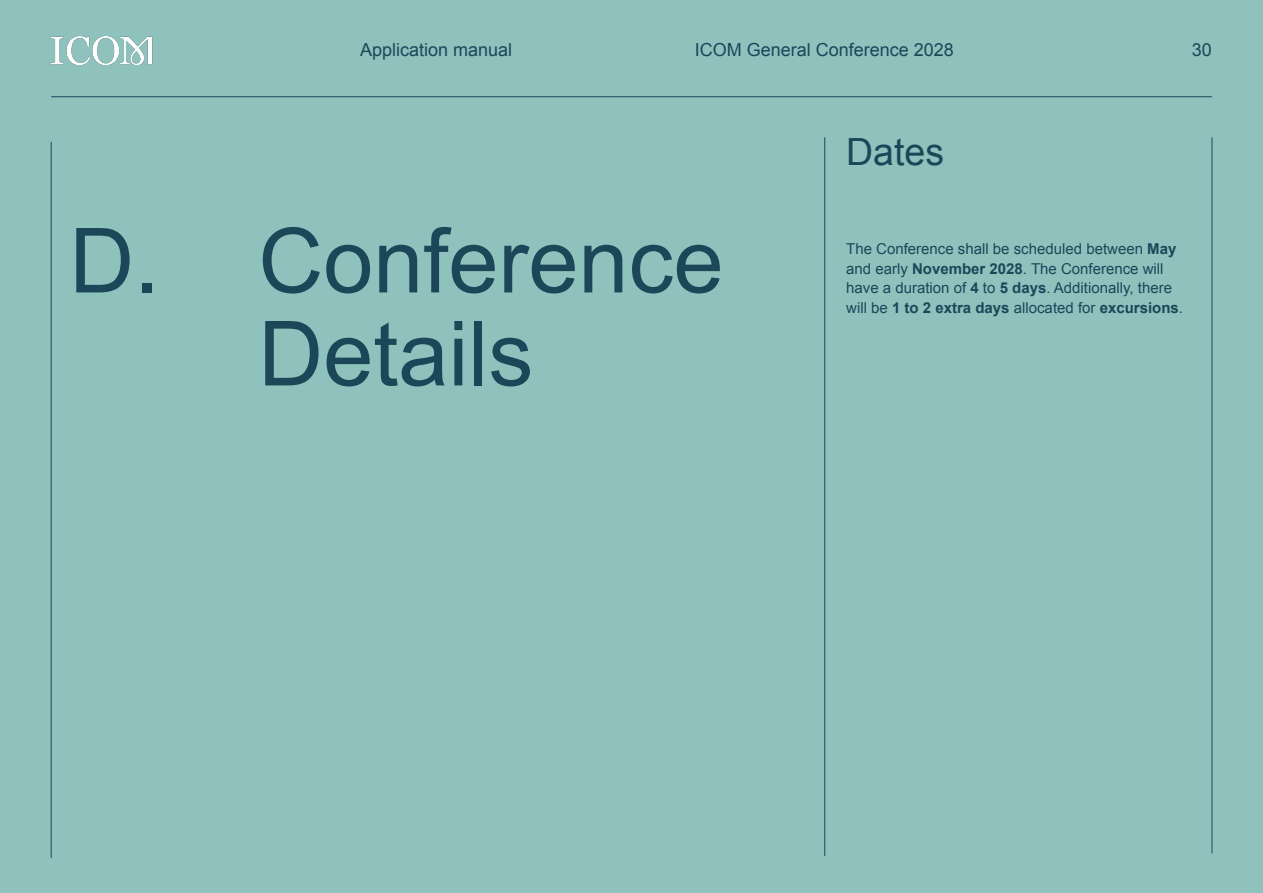
<style>
.page{position:relative;width:1263px;height:893px;background:#8fc2bd}
.page>*{position:absolute;margin:0;border:0;box-sizing:border-box;transform-origin:0 0}
.t1{font:90px/93px "Arial";color:#1c4759;text-align:center}
.t2{font:37.5px "Arial";color:#1c4759}
.t3{font:18px "Arial";color:#1c4759}
.t4{font:15px/19.5px "Arial";color:#1c4759}
.s1{font-weight:700}
</style>
<div class="page">
<hr style="left:51px;top:96px;width:1161px;height:1px;background:#1c4759">
<hr style="left:824px;top:137px;width:1px;height:719px;background:#1c4759">
<hr style="left:1211px;top:137px;width:1px;height:716px;background:#1c4759">
<hr style="left:51px;top:142px;width:1px;height:716px;background:#1c4759">
<img style="left:52px;top:36px;width:101px;height:29px">
<p class="t3" style="left:360px;top:40px;width:154px">Application manual</p>
<p class="t3" style="left:695px;top:40px;width:261px">ICOM General Conference 2028</p>
<p class="t3" style="left:1192px;top:40px;width:22px">30</p>
<h1 class="t1" style="left:69px;top:215px;width:656px">D. Conference<br>Details</h1>
<h2 class="t2" style="left:846px;top:131px;width:99px">Dates</h2>
<p class="t4" style="left:846px;top:239px;width:338px">The Conference shall be scheduled between <span class="s1">May </span>and early <span class="s1">November 2028</span>. The Conference will have a duration of <span class="s1">4</span> to <span class="s1">5 days</span>. Additionally, there will be <span class="s1">1 to 2 extra days</span> allocated for <span class="s1">excursions</span>.</p>
</div>
